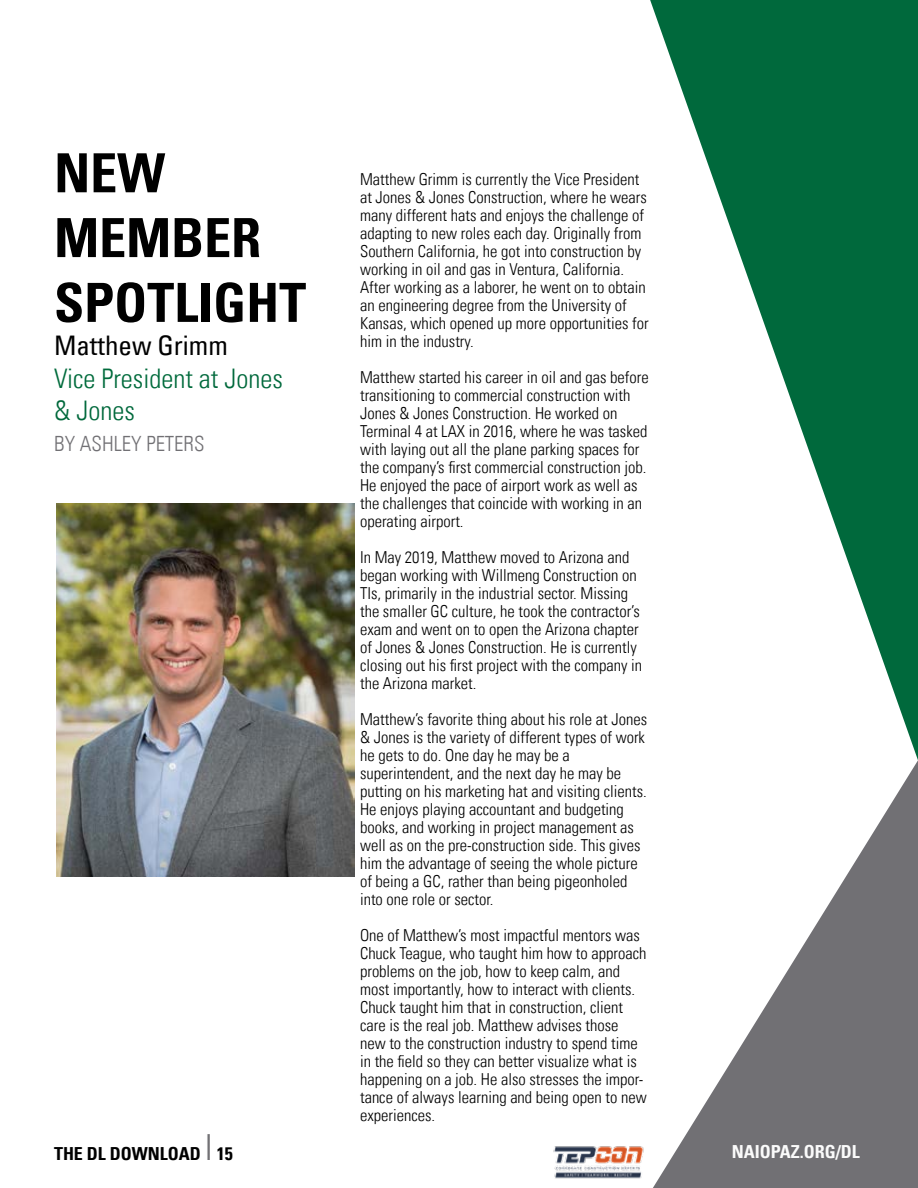
<style>
.page{position:relative;width:918px;height:1188px;background:#fff}
.page>*{position:absolute;margin:0;border:0;box-sizing:border-box;transform-origin:0 0}
.t1{font:700 condensed 54px/64.8px "Univers";color:#000}
.t2{font:300 condensed 27px/32.4px "Univers";color:#006b3c}
.t3{font:300 condensed 21px "Univers";color:#717074}
.t4{font:700 condensed 18px "Univers";color:#000}
.t5{font:700 condensed 18px "Univers";color:#fbfbfb}
.t6{font:300 condensed 16.5px/18px "Univers";color:#000}
.s1{font-weight:400;color:#000}
.s2{color:#00693c}
.s3{font-weight:300;font-size:36px;color:#717074}
</style>
<div class="page">
<svg style="left:650px;top:0;width:268px;height:760px"></svg>
<svg style="left:653px;top:760px;width:265px;height:428px"></svg>
<img style="left:553px;top:1146px;width:91px;height:33px">
<img style="left:56px;top:504px;width:298px;height:372px">
<h1 class="t1" style="left:54px;top:140px;width:254px">NEW<br>MEMBER<br>SPOTLIGHT</h1>
<h2 class="t2" style="left:54px;top:329px;width:230px"><span class="s1">Matthew Grimm<br></span>Vice President <span class="s2">at Jones &amp; Jones</span></h2>
<p class="t3" style="left:54px;top:431px;width:152px">BY ASHLEY PETERS</p>
<p class="t6" style="left:360px;top:171px;width:290px">Matthew Grimm is currently the Vice President at Jones &amp; Jones Construction, where he wears many different hats and enjoys the challenge of adapting to new roles each day. Originally from Southern California, he got into construction by working in oil and gas in Ventura, California.<br>After working as a laborer, he went on to obtain an engineering degree from the University of Kansas, which opened up more opportunities for him in the industry.</p>
<p class="t6" style="left:360px;top:369px;width:290px">Matthew started his career in oil and gas before transitioning to commercial construction with Jones &amp; Jones Construction. He worked on Terminal 4 at LAX in 2016, where he was tasked with laying out all the plane parking spaces for the company’s first commercial construction job.<br>He enjoyed the pace of airport work as well as the challenges that coincide with working in an operating airport.</p>
<p class="t6" style="left:360px;top:549px;width:284px">In May 2019, Matthew moved to Arizona and began working with Willmeng Construction on TIs, primarily in the industrial sector. Missing the smaller GC culture, he took the contractor’s exam and went on to open the Arizona chapter of Jones &amp; Jones Construction. He is currently closing out his first project with the company in the Arizona market.</p>
<p class="t6" style="left:360px;top:711px;width:289px">Matthew’s favorite thing about his role at Jones &amp; Jones is the variety of different types of work he gets to do. One day he may be a superintendent, and the next day he may be putting on his marketing hat and visiting clients.<br>He enjoys playing accountant and budgeting books, and working in project management as well as on the pre-construction side. This gives him the advantage of seeing the whole picture of being a GC, rather than being pigeonholed into one role or sector.</p>
<p class="t6" style="left:360px;top:927px;width:288px">One of Matthew’s most impactful mentors was Chuck Teague, who taught him how to approach problems on the job, how to keep calm, and most importantly, how to interact with clients.<br>Chuck taught him that in construction, client care is the real job. Matthew advises those new to the construction industry to spend time in the field so they can better visualize what is happening on a job. He also stresses the impor&shy;tance of always learning and being open to new experiences.</p>
<p class="t4" style="left:54px;top:1143px;width:180px">THE DL DOWNLOAD <span class="s3">I</span> 15</p>
<p class="t5" style="left:732px;top:1140px;width:130px">NAIOPAZ.ORG/DL</p>
</div>
